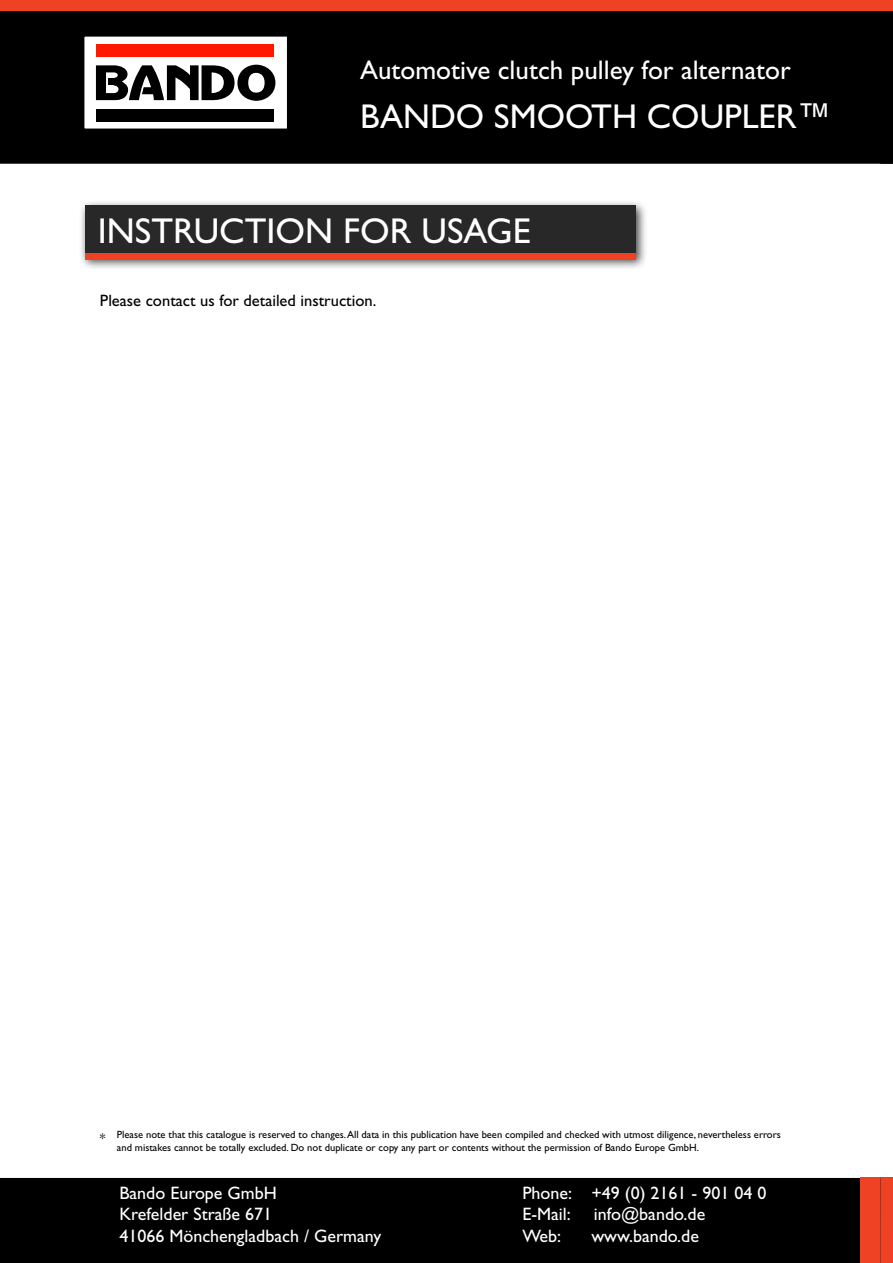
<style>
.page{position:relative;width:893px;height:1263px;background:#fff}
.page>*{position:absolute;margin:0;border:0;box-sizing:border-box;transform-origin:0 0}
.t1{font:36px "Gill Sans Std";color:#fff}
.t2{font:34.5px "Gill Sans Std";color:#fff}
.t3{font:27px "Gill Sans Std";color:#fff}
.t4{font:18px/21.6px "Gill Sans Std";color:#fff}
.t5{font:16.5px "Gill Sans Std";color:#000}
.t6{font:13.5px "Gill Sans Std";color:#000}
.t7{font:10.5px/12.6px "Gill Sans Std";color:#000}
</style>
<div class="page">
<div style="left:0;top:11px;width:893px;height:153px;background:#000"></div>
<div style="left:0;top:0;width:893px;height:11px;background:#ef4123"></div>
<div style="left:0;top:1178px;width:860px;height:85px;background:#000"></div>
<div style="left:84px;top:36px;width:204px;height:93px;background:#fff"></div>
<div style="left:83px;top:35px;width:205px;height:95px;border:2px solid #000"></div>
<div style="left:96px;top:44px;width:178px;height:13px;background:#ff1900"></div>
<div style="left:96px;top:109px;width:178px;height:12px;background:#000"></div>
<svg style="left:96px;top:65px;width:179px;height:36px"></svg>
<div style="left:860px;top:1178px;width:33px;height:85px;background:#ef4123"></div>
<div style="left:79px;top:199px;width:569px;height:71px;background:#000;opacity:.75"></div>
<div style="left:85px;top:205px;width:551px;height:53px;background:#292829"></div>
<div style="left:85px;top:253px;width:551px;height:7px;background:#ef4123"></div>
<h3 class="t3" style="left:360px;top:55px;width:432px">Automotive clutch pulley for alternator</h3>
<h2 class="t2" style="left:360px;top:97px;width:473px">BANDO SMOOTH COUPLER™</h2>
<h1 class="t1" style="left:98px;top:210px;width:434px">INSTRUCTION FOR USAGE</h1>
<h3 class="t5" style="left:100px;top:291px;width:278px">Please contact us for detailed instruction.</h3>
<p class="t6" style="left:100px;top:1130px;width:7px">*</p>
<p class="t7" style="left:117px;top:1128px;width:665px">Please note that this catalogue is reserved to changes. All data in this publication have been compiled and checked with utmost diligence, nevertheless errors and mistakes cannot be totally excluded. Do not duplicate or copy any part or contents without the permission of Bando Europe GmbH.</p>
<h3 class="t4" style="left:119px;top:1182px;width:263px">Bando Europe GmbH<br>Krefelder Straße 671<br>41066 Mönchengladbach / Germany</h3>
<h3 class="t4" style="left:522px;top:1182px;width:245px">Phone: +49 (0) 2161 - 901 04 0<br>E-Mail:</h3>
<h3 class="t4" style="left:594px;top:1203px;width:113px">info@bando.de</h3>
<h3 class="t4" style="left:522px;top:1225px;width:40px">Web:</h3>
<h3 class="t4" style="left:591px;top:1225px;width:109px">www.bando.de</h3>
</div>
